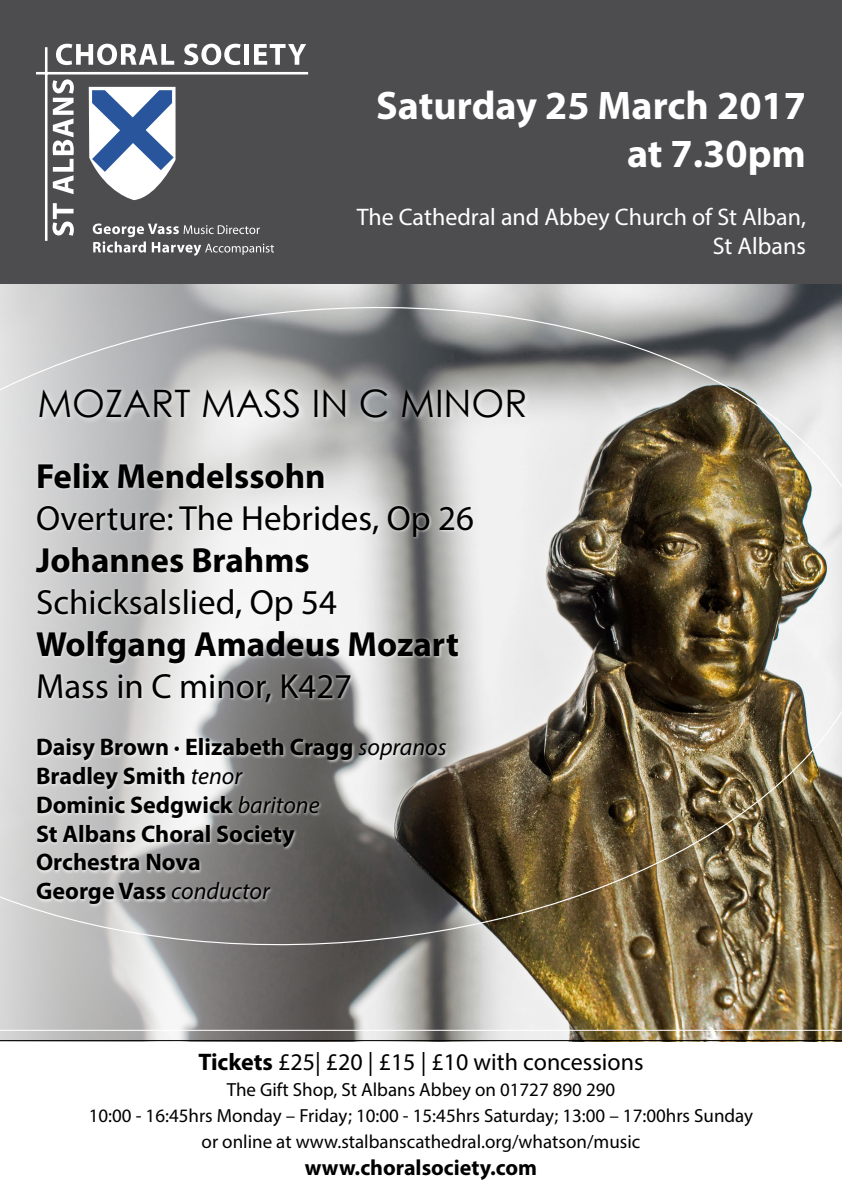
<style>
.page{position:relative;width:842px;height:1191px;background:#fff}
.page>*{position:absolute;margin:0;border:0;box-sizing:border-box;transform-origin:0 0}
.t1{font:700 40px/48px "Myriad Pro";color:#fff;text-align:right}
.t2{font:37.8px "Century Gothic";color:#000}
.t3{font:35px "Myriad Pro";color:#000}
.t4{font:700 35px "Myriad Pro";color:#000}
.t5{font:700 24px/28.8px "Myriad Pro";color:#000}
.t6{font:24px/28.8px "Myriad Pro";color:#fff;text-align:right}
.t7{font:24px "Myriad Pro";color:#000}
.t8{font:700 22px "Myriad Pro";color:#000}
.t9{font:19px/26px "Myriad Pro";color:#000;text-align:center}
.s1{font-weight:400;font-style:italic}
.s2{font-weight:700}
</style>
<div class="page">
<img style="left:0;top:283px;width:842px;height:757px">
<div style="left:0;top:0;width:842px;height:283px;background:#4d4d4f"></div>
<hr style="left:0;top:1040px;width:842px;height:1px;background:#000">
<svg style="left:89px;top:87px;width:87px;height:113px;background:#9eadc5"></svg>
<svg style="left:56px;top:44px;width:118px;height:21px"></svg>
<svg style="left:184px;top:44px;width:57px;height:21px"></svg>
<div style="left:244px;top:44px;width:5px;height:21px;background:#fff"></div>
<svg style="left:254px;top:44px;width:52px;height:21px"></svg>
<svg style="left:52px;top:203px;width:22px;height:33px"></svg>
<svg style="left:52px;top:79px;width:22px;height:115px"></svg>
<hr style="left:45px;top:47px;width:3px;height:194px;background:#fff">
<hr style="left:36px;top:72px;width:272px;height:2px;background:#fff">
<svg style="left:93px;top:223px;width:181px;height:33px"></svg>
<hr style="left:0;top:1029px;width:842px;height:1px;background:#fff">
<img style="left:0;top:287px;width:842px;height:678px">
<div style="left:34px;top:461px;width:443px;height:447px;background:#fff;opacity:.75"></div>
<div style="left:37px;top:385px;width:495px;height:40px;background:#fff;opacity:.75"></div>
<h1 class="t1" style="left:376px;top:81px;width:431px">Saturday 25 March 2017 at 7.30pm</h1>
<p class="t6" style="left:357px;top:202px;width:451px">The Cathedral and Abbey Church of St Alban,<br>St Albans</p>
<h2 class="t2" style="left:37px;top:380px;width:491px">MOZART MASS IN C MINOR</h2>
<h3 class="t4" style="left:36px;top:453px;width:291px">Felix Mendelssohn</h3>
<h3 class="t3" style="left:36px;top:496px;width:439px">Overture: The Hebrides, Op 26</h3>
<h3 class="t4" style="left:36px;top:537px;width:275px">Johannes Brahms</h3>
<h3 class="t3" style="left:36px;top:580px;width:303px">Schicksalslied, Op 54</h3>
<h3 class="t4" style="left:36px;top:621px;width:424px">Wolfgang Amadeus Mozart</h3>
<h3 class="t3" style="left:36px;top:664px;width:318px">Mass in C minor, K427</h3>
<p class="t5" style="left:36px;top:732px;width:412px">Daisy Brown ∙ Elizabeth Cragg <span class="s1">sopranos<br></span>Bradley Smith <span class="s1">tenor<br></span>Dominic Sedgwick <span class="s1">baritone<br></span>St Albans Choral Society<br>Orchestra Nova<br>George Vass <span class="s1">conductor</span></p>
<p class="t7" style="left:198px;top:1047px;width:447px"><span class="s2">Tickets</span> £25| £20 | £15 | £10 with concessions</p>
<p class="t9" style="left:89px;top:1076px;width:666px">The Gift Shop, St Albans Abbey on 01727 890 290<br>10:00 - 16:45hrs Monday – Friday; 10:00 - 15:45hrs Saturday; 13:00 – 17:00hrs Sunday or online at www.stalbanscathedral.org/whatson/music</p>
<p class="t8" style="left:305px;top:1153px;width:234px">www.choralsociety.com</p>
</div>
